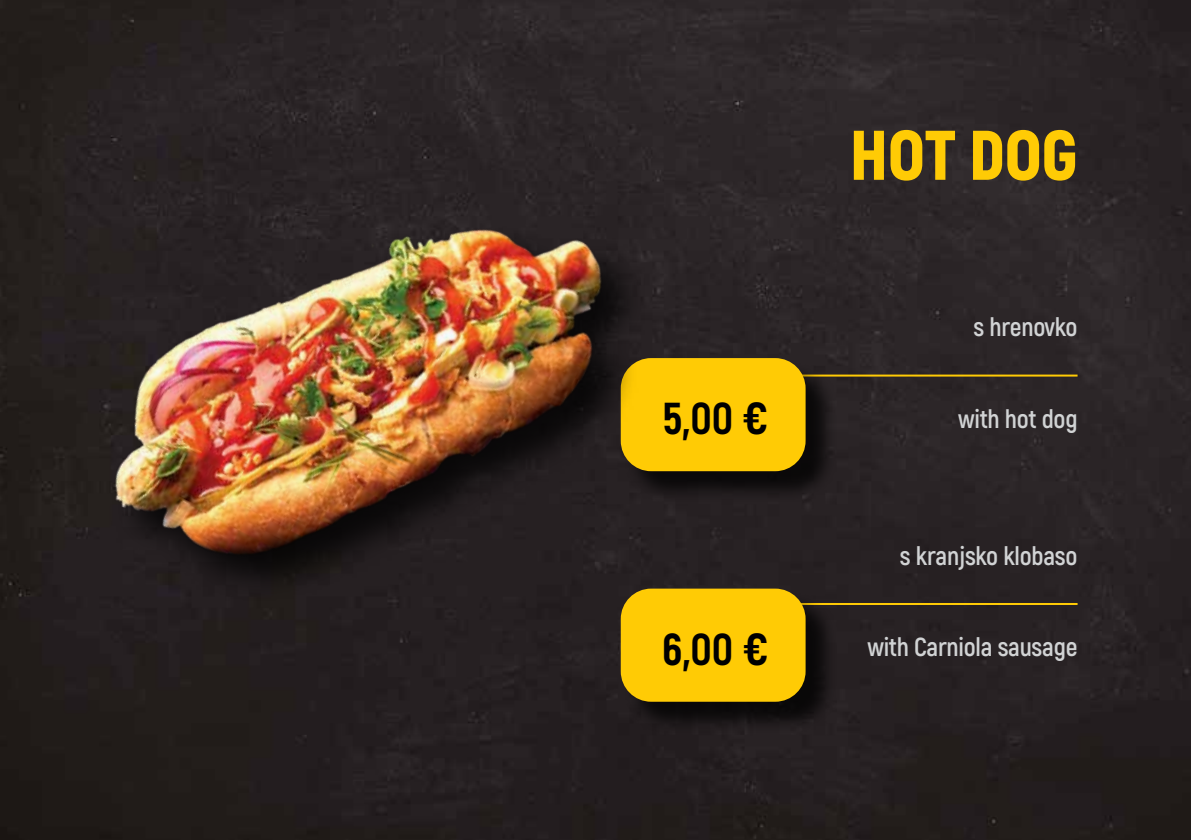
<style>
.page{position:relative;width:1191px;height:840px;background:#fff}
.page>*{position:absolute;margin:0;border:0;box-sizing:border-box;transform-origin:0 0}
.t1{font:900 70px "Akrobat";letter-spacing:-.01em;color:#ffcb05}
.t2{font:800 44.6px "Akrobat";color:#000}
.t3{font:700 26px "Akrobat";letter-spacing:-.01em;color:#d1d3d4}
</style>
<div class="page">
<img style="left:0;top:0;width:1191px;height:839px">
<hr style="left:713px;top:374px;width:364px;height:2px;background:#ffcb05">
<hr style="left:713px;top:602px;width:364px;height:2px;background:#ffcb05">
<div style="left:624px;top:361px;width:213px;height:142px;background:#000;opacity:.75"></div>
<div style="left:621px;top:358px;width:184px;height:113px;background:#ffcb05;border-radius:30px"></div>
<div style="left:624px;top:591px;width:213px;height:142px;background:#000;opacity:.75"></div>
<div style="left:621px;top:588px;width:184px;height:113px;background:#ffcb05;border-radius:30px"></div>
<img style="left:33px;top:45px;width:649px;height:647px">
<h2 class="t2" style="left:662px;top:390px;width:107px">5,00 €</h2>
<h2 class="t2" style="left:662px;top:620px;width:107px">6,00 €</h2>
<h1 class="t1" style="left:849px;top:110px;width:229px">HOT DOG</h1>
<p class="t3" style="left:973px;top:311px;width:105px">s hrenovko</p>
<p class="t3" style="left:958px;top:402px;width:121px">with hot dog</p>
<p class="t3" style="left:900px;top:539px;width:179px">s kranjsko klobaso</p>
<p class="t3" style="left:867px;top:630px;width:212px">with Carniola sausage</p>
</div>
